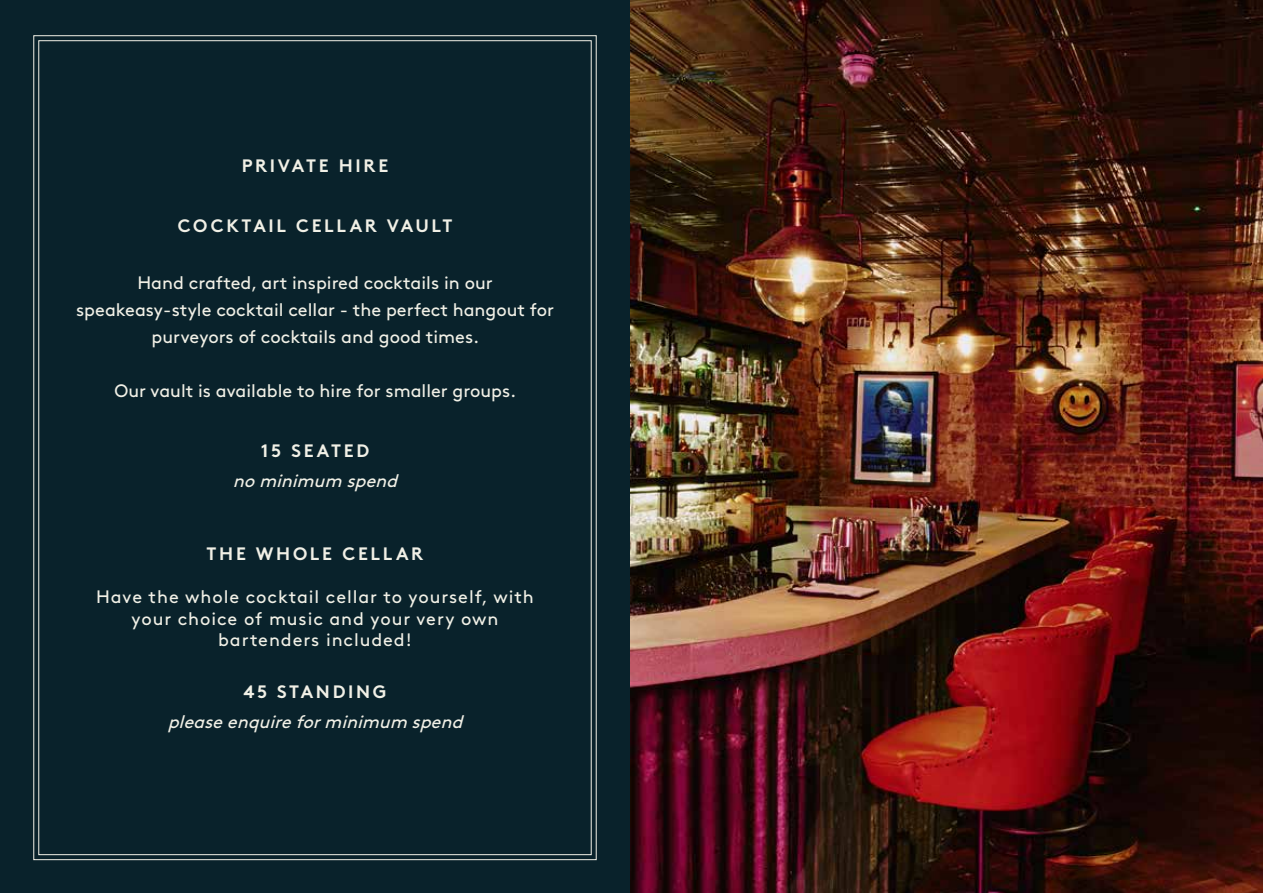
<style>
.page{position:relative;width:1263px;height:893px;background:#fff}
.page>*{position:absolute;margin:0;border:0;box-sizing:border-box;transform-origin:0 0}
.t1{font:18px/27px "Brown";color:#f1f0e6;text-align:center}
.t2{font:18px/21.6px "Brown";letter-spacing:.05em;color:#f1f0e6;text-align:center}
.t3{font:700 18px "Brown";letter-spacing:.15em;color:#f1f0e6}
.t4{font:italic 18px "Brown";color:#f1f0e6}
</style>
<div class="page">
<div style="left:0;top:0;width:631px;height:893px;background:#09222b"></div>
<img style="left:631px;top:0;width:632px;height:893px">
<svg style="left:33px;top:35px;width:564px;height:826px"></svg>
<p class="t3" style="left:242px;top:151px;width:148px">PRIVATE HIRE</p>
<p class="t3" style="left:178px;top:211px;width:276px">COCKTAIL CELLAR VAULT</p>
<p class="t1" style="left:76px;top:267px;width:479px">Hand crafted, art inspired cocktails in our speakeasy-style cocktail cellar - the perfect hangout for purveyors of cocktails and good times.</p>
<p class="t1" style="left:114px;top:375px;width:403px">Our vault is available to hire for smaller groups.</p>
<p class="t3" style="left:261px;top:436px;width:110px">15 SEATED</p>
<p class="t4" style="left:233px;top:467px;width:172px">nominimum spend</p>
<p class="t3" style="left:207px;top:539px;width:218px">THE WHOLE CELLAR</p>
<p class="t2" style="left:96px;top:585px;width:439px">Have the whole cocktail cellar to yourself, with your choice of music and your very own bartenders included!</p>
<p class="t3" style="left:243px;top:677px;width:145px">45 STANDING</p>
<p class="t4" style="left:168px;top:708px;width:303px">pleaseenquireforminimum spend</p>
</div>
